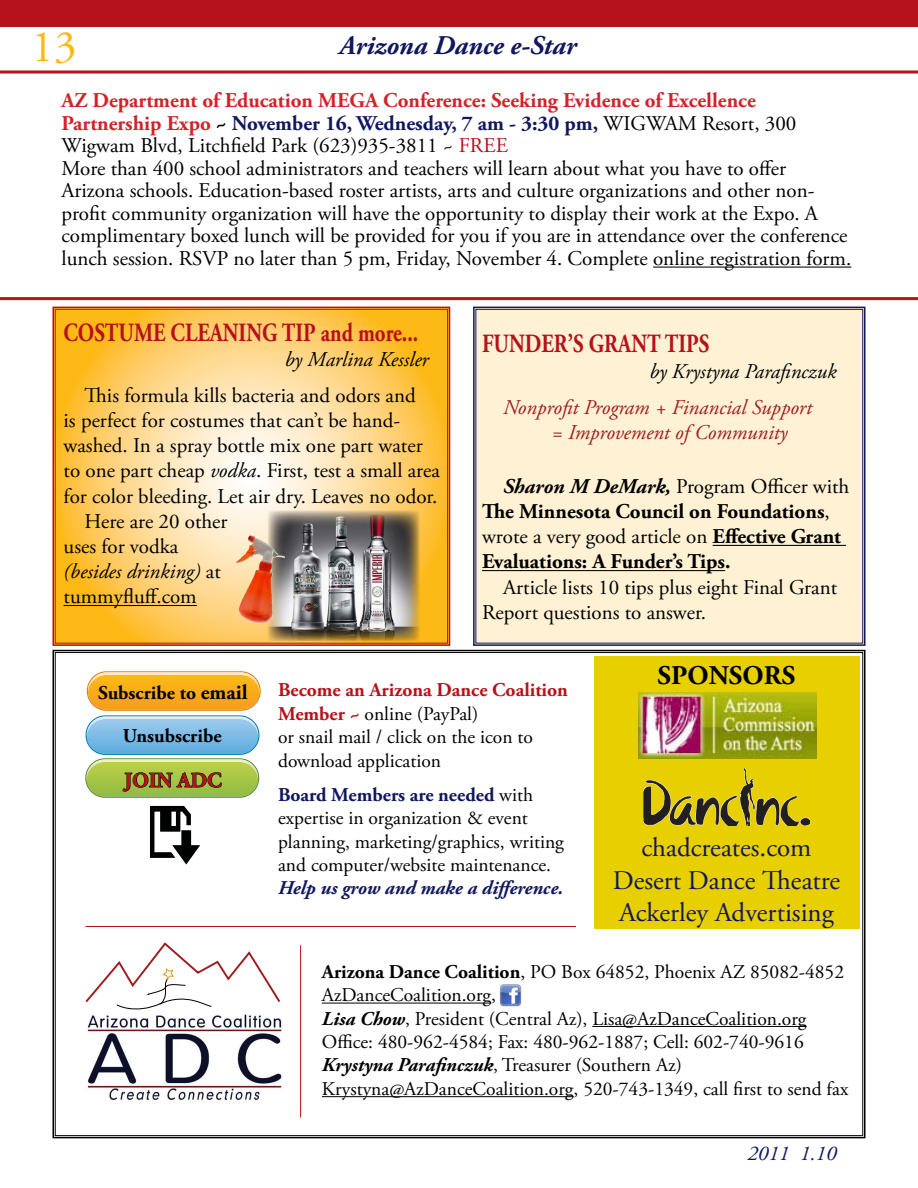
<style>
.page{position:relative;width:918px;height:1188px;background:#fff}
.page>*{position:absolute;margin:0;border:0;box-sizing:border-box;transform-origin:0 0}
.t1{font:45px "Adobe Garamond Pro";color:#fdb913}
.t2{font:27px/32.4px "Adobe Garamond Pro";color:#11175e;text-align:center}
.t3{font:italic 700 27px "Adobe Garamond Pro";color:#11175e}
.t4{font:700 27px "Adobe Garamond Pro";color:#000}
.t5{font:700 26.25px "Adobe Garamond Pro";color:#b5121b;scale:.8 1}
.t6{font:21px/22.5px "Adobe Garamond Pro";color:#000}
.t7{font:700 21px/25.2px "Adobe Garamond Pro";color:#000}
.t8{font:italic 21px "Adobe Garamond Pro";color:#000}
.t9{font:italic 21px/25.2px "Adobe Garamond Pro";color:#9e1d20}
.t10{font:italic 21px "Adobe Garamond Pro";color:#11175e}
.t11{font:700 21px "Adobe Garamond Pro";color:#b5121b}
.t12{font:19.5px/23.4px "Adobe Garamond Pro";color:#000}
.t13{font:italic 700 19.5px "Adobe Garamond Pro";color:#11175e}
.t14{font:700 19.5px "Adobe Garamond Pro";color:#000}
.s1{font-weight:700;color:#d2232a}
.s2{font-weight:700}
.s3{font-weight:700;color:#11175e}
.s4{color:#b5121b}
.s5{font-style:italic}
.s6{font-style:normal}
.s7{font-weight:400}
.s8{font-size:21px}
.s9{font-weight:700;color:#b5121b}
.s10{font-weight:700;font-style:italic}
</style>
<div class="page">
<svg style="left:0;top:70px;width:918px;height:4px;background:#c74d53"></svg>
<div style="left:0;top:0;width:917px;height:26px;background:#b5121b"></div>
<hr style="left:653px;top:267px;width:198px;height:1px;background:#000">
<svg style="left:52px;top:649px;width:814px;height:490px"></svg>
<div style="left:594px;top:656px;width:265px;height:273px;background:#e8cf00"></div>
<img style="left:638px;top:692px;width:179px;height:67px">
<img style="left:643px;top:769px;width:167px;height:56px">
<div style="left:473px;top:306px;width:393px;height:340px;background:#fff1d4"></div>
<div style="left:476px;top:309px;width:387px;height:334px;border:1px solid #11175e"></div>
<svg style="left:52px;top:306px;width:399px;height:340px;background:#fcce75"></svg>
<div style="left:55px;top:309px;width:393px;height:334px;border:1px solid #b5121b"></div>
<hr style="left:322px;top:1003px;width:169px;height:1px;background:#000">
<hr style="left:592px;top:1026px;width:215px;height:1px;background:#000">
<hr style="left:322px;top:1096px;width:252px;height:1px;background:#000">
<img style="left:80px;top:1001px;width:209px;height:111px">
<svg style="left:84px;top:941px;width:198px;height:171px"></svg>
<hr style="left:0;top:297px;width:918px;height:3px;background:#b5121b">
<hr style="left:64px;top:605px;width:133px;height:1px;background:#000">
<img style="left:500px;top:985px;width:21px;height:21px">
<hr style="left:300px;top:945px;width:1px;height:173px;background:#b5121b">
<hr style="left:86px;top:926px;width:490px;height:1px;background:#b5121b">
<svg style="left:85px;top:671px;width:176px;height:127px;background:#b9be84"></svg>
<svg style="left:150px;top:806px;width:50px;height:59px"></svg>
<hr style="left:713px;top:545px;width:133px;height:1px;background:#000">
<hr style="left:482px;top:570px;width:243px;height:1px;background:#000">
<img style="left:268px;top:511px;width:151px;height:129px">
<img style="left:236px;top:535px;width:50px;height:89px">
<h1 class="t1" style="left:32px;top:20px;width:46px">13</h1>
<p class="t3" style="left:340px;top:30px;width:238px">Arizona Dance e-Star</p>
<p class="t6" style="left:62px;top:90px;width:791px"><span class="s1">AZ Department of Education MEGA Conference: Seeking Evidence of Excellence Partnership Expo</span> <span class="s2">~</span> <span class="s3">November 16, Wednesday, 7 am - 3:30 pm,</span> WIGWAM Resort, 300<br>Wigwam Blvd, Litchfield Park (623)935-3811 ~ <span class="s4">FREE<br></span>More than 400 school administrators and teachers will learn about what you have to offer Arizona schools. Education-based roster artists, arts and culture organizations and other non&shy;profit community organization will have the opportunity to display their work at the Expo. A complimentary boxed lunch will be provided for you if you are in attendance over the conference lunch session. RSVP no later than 5 pm, Friday, November 4. Complete online registration form.</p>
<p class="t5" style="left:64px;top:317px;width:445px">COSTUME CLEANING TIP and more...</p>
<p class="t8" style="left:285px;top:347px;width:145px">by Marlina Kessler</p>
<p class="t6" style="left:85px;top:385px;width:333px">This formula kills bacteria and odors and</p>
<p class="t6" style="left:64px;top:410px;width:338px">is perfect for costumes that can’t be hand-</p>
<p class="t6" style="left:64px;top:435px;width:361px">washed. In a spray bottle mix one part water</p>
<p class="t6" style="left:64px;top:460px;width:378px">to one part cheap <span class="s5">vodka</span>. First, test a small area</p>
<p class="t6" style="left:64px;top:485px;width:375px">for color bleeding. Let air dry. Leaves no odor.</p>
<p class="t6" style="left:85px;top:511px;width:145px">Here are 20 other</p>
<p class="t6" style="left:64px;top:536px;width:116px">uses for vodka</p>
<p class="t8" style="left:64px;top:559px;width:159px">(besides drinking) <span class="s6">at</span></p>
<p class="t6" style="left:64px;top:586px;width:135px">tummyfluff.com</p>
<p class="t5" style="left:482px;top:329px;width:286px">FUNDER’S GRANT TIPS</p>
<p class="t8" style="left:649px;top:358px;width:189px">by Krystyna Parafinczuk</p>
<p class="t9" style="left:551px;top:395px;width:263px;text-indent:-48px">Nonprofit Program + Financial Support = Improvement of Community</p>
<p class="t7" style="left:482px;top:474px;width:369px;text-indent:21px"><span class="s5">Sharon M DeMark,</span> <span class="s7">Program Officer with </span>The Minnesota Council on Foundations<span class="s7">, wrote a very good article on</span> Effective Grant Evaluations: A Funder’s Tips.</p>
<p class="t6" style="left:482px;top:575px;width:357px;line-height:25.2px;text-indent:21px">Article lists 10 tips plus eight Final Grant<br>Report questions to answer.</p>
<p class="t14" style="left:98px;top:682px;width:151px">Subscribe to <span class="s8">email</span></p>
<p class="t14" style="left:123px;top:725px;width:100px">Unsubscribe</p>
<p class="t11" style="left:124px;top:768px;width:99px">JOIN ADC</p>
<p class="t4" style="left:658px;top:659px;width:139px">SPONSORS</p>
<p class="t12" style="left:278px;top:679px;width:291px"><span class="s9">Become an Arizona Dance Coalition<br>Member ~</span> online (PayPal)<br>or snail mail / click on the icon to download application</p>
<p class="t12" style="left:278px;top:784px;width:287px"><span class="s3">Board Members are needed</span> with expertise in organization &amp; event planning, marketing/graphics, writing and computer/website maintenance.</p>
<p class="t13" style="left:278px;top:877px;width:287px">Help us grow and make a difference.</p>
<p class="t2" style="left:613px;top:833px;width:229px">chadcreates.com<br>Desert Dance Theatre<br>Ackerley Advertising</p>
<p class="t12" style="left:322px;top:961px;width:528px"><span class="s2">Arizona Dance Coalition</span>, PO Box 64852, Phoenix AZ 85082-4852<br>AzDanceCoalition.org,<br><span class="s10">Lisa Chow</span>, President (Central Az), Lisa@AzDanceCoalition.org Office: 480-962-4584; Fax: 480-962-1887; Cell: 602-740-9616<br><span class="s10">Krystyna Parafinczuk</span>, Treasurer (Southern Az)<br>Krystyna@AzDanceCoalition.org, 520-743-1349, call first to send fax</p>
<p class="t10" style="left:747px;top:1140px;width:91px">2011 1.10</p>
</div>
